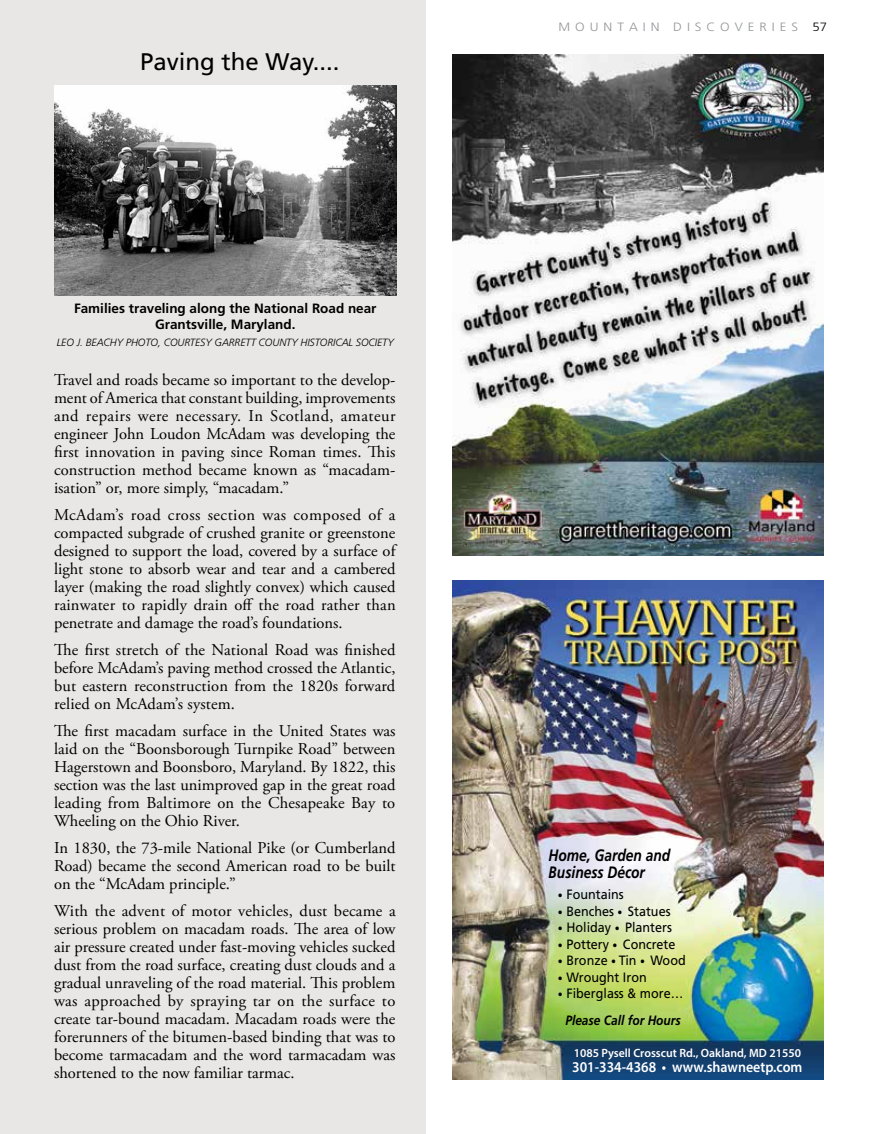
<style>
.page{position:relative;width:878px;height:1134px;background:#fff}
.page>*{position:absolute;margin:0;border:0;box-sizing:border-box;transform-origin:0 0}
.t1{font:24px "Frutiger";color:#000}
.t2{font:16.5px/18px "Adobe Garamond Pro";color:#000;text-align:justify}
.t3{font:italic 700 16.5px/16.5px "Frutiger";color:#000;scale:.83 1}
.t4{font:600 15px "Myriad Pro";color:#fff;scale:.93 1}
.t5{font:13.5px "Frutiger";color:#000;scale:.93 1}
.t6{font:700 13.5px/16.5px "Frutiger";color:#000;text-align:center}
.t7{font:italic 700 13.5px "Frutiger";color:#000;scale:.88 1}
.t8{font:600 12px "Myriad Pro";color:#fff}
.t9{font:300 12px "Frutiger";color:#939598;scale:1.1 1}
.t10{font:italic 300 10.5px "Frutiger";letter-spacing:-.01em;color:#000}
.s1{color:#000}
.s2{font-size:10.5px}
</style>
<div class="page">
<div style="left:0;top:0;width:425px;height:1134px;background:#e9e7e5"></div>
<img style="left:54px;top:85px;width:342px;height:210px">
<img style="left:452px;top:54px;width:372px;height:502px">
<img style="left:452px;top:580px;width:372px;height:500px">
<h1 class="t1" style="left:140px;top:47px;width:201px">Paving the Way....</h1>
<p class="t6" style="left:74px;top:300px;width:304px">Families traveling along the National Road near<br>Grantsville, Maryland.</p>
<p class="t10" style="left:57px;top:336px;width:338px">LEO J. BEACH Y PHOTO, COURTESY GARRETT COUNTY HISTORICAL SOCIETY</p>
<p class="t2" style="left:54px;top:371px;width:343px">Travel and roads became so important to the develop&shy;ment of America that constant building, improvements and repairs were necessary. In Scotland, amateur engineer John Loudon McAdam was developing the first innovation in paving since Roman times. This construction method became known as “macadam&shy;isation” or, more simply, “macadam.”</p>
<p class="t2" style="left:54px;top:506px;width:343px">McAdam’s road cross section was composed of a compacted subgrade of crushed granite or greenstone designed to support the load, covered by a surface of light stone to absorb wear and tear and a cambered layer (making the road slightly convex) which caused rainwater to rapidly drain off the road rather than penetrate and damage the road’s foundations.</p>
<p class="t2" style="left:54px;top:641px;width:343px">The first stretch of the National Road was finished before McAdam’s paving method crossed the Atlantic, but eastern reconstruction from the 1820s forward relied on McAdam’s system.</p>
<p class="t2" style="left:54px;top:722px;width:343px">The first macadam surface in the United States was laid on the “Boonsborough Turnpike Road” between Hagerstown and Boonsboro, Maryland. By 1822, this section was the last unimproved gap in the great road leading from Baltimore on the Chesapeake Bay to Wheeling on the Ohio River.</p>
<p class="t2" style="left:54px;top:839px;width:343px">In 1830, the 73-mile National Pike (or Cumberland Road) became the second American road to be built on the “McAdam principle.”</p>
<p class="t2" style="left:54px;top:902px;width:343px">With the advent of motor vehicles, dust became a serious problem on macadam roads. The area of low air pressure created under fast-moving vehicles sucked dust from the road surface, creating dust clouds and a gradual unraveling of the road material. This problem was approached by spraying tar on the surface to create tar-bound macadam. Macadam roads were the forerunners of the bitumen-based binding that was to become tarmacadam and the word tarmacadam was shortened to the now familiar tarmac.</p>
<p class="t9" style="left:558px;top:20px;width:91px">MOUNTA I N</p>
<p class="t9" style="left:673px;top:20px;width:141px">D I S CO V ER I E S <span class="s1">57</span></p>
<p class="t3" style="left:548px;top:847px;width:148px">Home, Garden and<br>Business Décor</p>
<p class="t5" style="left:558px;top:887px;width:72px"><span class="s2">•</span> Fountains</p>
<p class="t5" style="left:558px;top:903px;width:123px"><span class="s2">•</span> Benches <span class="s2">•</span> Statues</p>
<p class="t5" style="left:558px;top:920px;width:124px"><span class="s2">•</span> Holiday <span class="s2">•</span> Planters</p>
<p class="t5" style="left:558px;top:936px;width:128px"><span class="s2">•</span> Pottery <span class="s2">•</span> Concrete</p>
<p class="t5" style="left:558px;top:953px;width:139px"><span class="s2">•</span> Bronze <span class="s2">•</span> Tin <span class="s2">•</span> Wood</p>
<p class="t5" style="left:558px;top:969px;width:97px"><span class="s2">•</span> Wrought I ron</p>
<p class="t5" style="left:558px;top:986px;width:136px"><span class="s2">•</span> Fiberglass &amp; more…</p>
<p class="t7" style="left:565px;top:1012px;width:133px">Please Call for Hours</p>
<p class="t8" style="left:573px;top:1045px;width:229px">1085 Pysell Crosscut Rd., Oakland, MD 21550</p>
<p class="t4" style="left:572px;top:1057px;width:249px">301-334-4368 • www.shawneetp.com</p>
</div>
